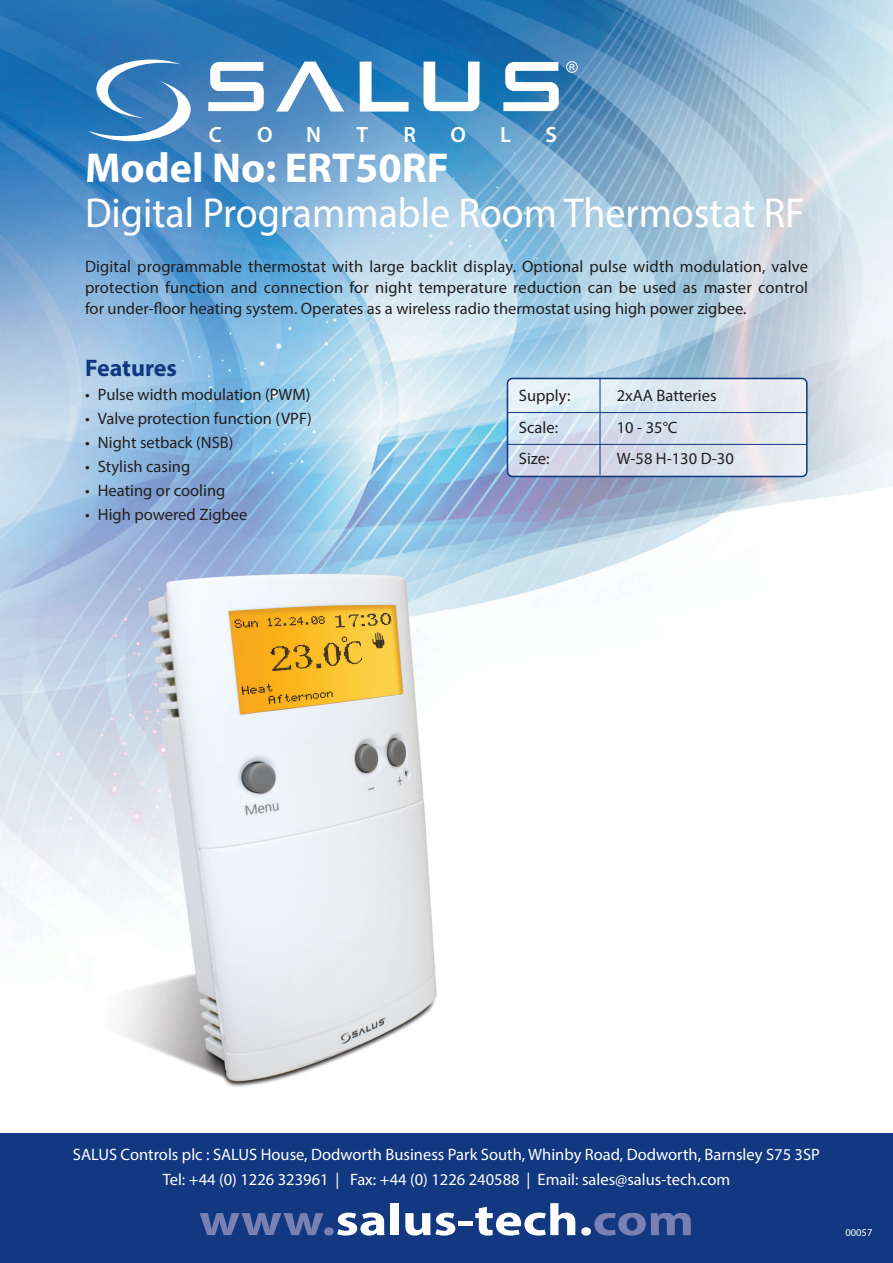
<style>
.page{position:relative;width:893px;height:1263px;background:#fff}
.page>*{position:absolute;margin:0;border:0;box-sizing:border-box;transform-origin:0 0}
.t1{font:700 45px "Myriad Pro";color:#fff;scale:1.2 1}
.t2{font:42px "Myriad Pro";color:#fff;scale:.95 1}
.t3{font:700 42px "Myriad Pro";color:#fff}
.t4{font:700 24px "Myriad Pro";color:#113880}
.t5{font:600 22.2px "Myriad Pro";color:#fff}
.t6{font:16.5px/21px "Myriad Pro";color:#231f20;text-align:justify}
.t7{font:16.5px/25.5px "Myriad Pro";color:#fff;text-align:center}
.t8{font:10.5px "Myriad Pro";color:#fff}
</style>
<div class="page">
<img style="left:0;top:0;width:893px;height:1134px">
<div style="left:0;top:1134px;width:893px;height:129px;background:#113880"></div>
<svg style="left:200px;top:1213px;width:134px;height:22px"></svg>
<svg style="left:594px;top:1213px;width:97px;height:22px"></svg>
<svg style="left:208px;top:62px;width:56px;height:49px"></svg>
<svg style="left:503px;top:62px;width:56px;height:49px"></svg>
<svg style="left:424px;top:62px;width:56px;height:49px"></svg>
<svg style="left:276px;top:62px;width:68px;height:50px"></svg>
<svg style="left:360px;top:62px;width:49px;height:50px"></svg>
<svg style="left:566px;top:61px;width:12px;height:12px"></svg>
<svg style="left:88px;top:60px;width:103px;height:81px"></svg>
<svg style="left:507px;top:378px;width:301px;height:99px;background:#d5deea"></svg>
<hr style="left:600px;top:378px;width:1px;height:97px;background:#113880">
<hr style="left:507px;top:412px;width:300px;height:1px;background:#113880">
<hr style="left:507px;top:444px;width:300px;height:1px;background:#113880">
<img style="left:45px;top:542px;width:404px;height:582px">
<h3 class="t5" style="left:209px;top:121px;width:15px">C</h3>
<h3 class="t5" style="left:257px;top:121px;width:17px">O</h3>
<h3 class="t5" style="left:306px;top:121px;width:16px">N</h3>
<h3 class="t5" style="left:356px;top:121px;width:13px">T</h3>
<h3 class="t5" style="left:403px;top:121px;width:14px">R</h3>
<h3 class="t5" style="left:450px;top:121px;width:17px">O</h3>
<h3 class="t5" style="left:500px;top:121px;width:12px">L</h3>
<h3 class="t5" style="left:545px;top:121px;width:13px">S</h3>
<h2 class="t3" style="left:85px;top:143px;width:365px">Model No: ERT50RF</h2>
<h2 class="t2" style="left:85px;top:198px;width:759px">Digital Programmable Room Thermostat RF</h2>
<p class="t6" style="left:85px;top:258px;width:725px">Digital programmable thermostat with large backlit display. Optional pulse width modulation, valve protection function and connection for night temperature reduction can be used as master control for under-floor heating system. Operates as a wireless radio thermostat using high power zigbee.</p>
<h3 class="t4" style="left:85px;top:354px;width:93px">Features</h3>
<p class="t6" style="left:85px;top:386px;width:227px">• Pulse width modulation (PWM)</p>
<p class="t6" style="left:85px;top:410px;width:228px">• Valve protection function (VPF)</p>
<p class="t6" style="left:85px;top:434px;width:150px">• Night setback (NSB)</p>
<p class="t6" style="left:85px;top:458px;width:107px">• Stylish casing</p>
<p class="t6" style="left:85px;top:482px;width:142px">• Heating or cooling</p>
<p class="t6" style="left:85px;top:506px;width:164px">• High powered Zigbee</p>
<p class="t6" style="left:519px;top:387px;width:53px">Supply:</p>
<p class="t6" style="left:617px;top:387px;width:101px">2xAA Batteries</p>
<p class="t6" style="left:519px;top:418px;width:41px">Scale:</p>
<p class="t6" style="left:617px;top:418px;width:62px">10 - 35°C</p>
<p class="t6" style="left:519px;top:450px;width:32px">Size:</p>
<p class="t6" style="left:617px;top:450px;width:119px">W-58 H-130 D-30</p>
<p class="t7" style="left:73px;top:1143px;width:749px">SALUS Controls plc : SALUS House, Dodworth Business Park South, Whinby Road, Dodworth, Barnsley S75 3SP<br>Tel: +44 (0) 1226 323961 | Fax: +44 (0) 1226 240588 | Email: sales@salus-tech.com</p>
<h1 class="t1" style="left:335px;top:1193px;width:216px">salus-tech.</h1>
<p class="t8" style="left:845px;top:1228px;width:28px">00057</p>
</div>
